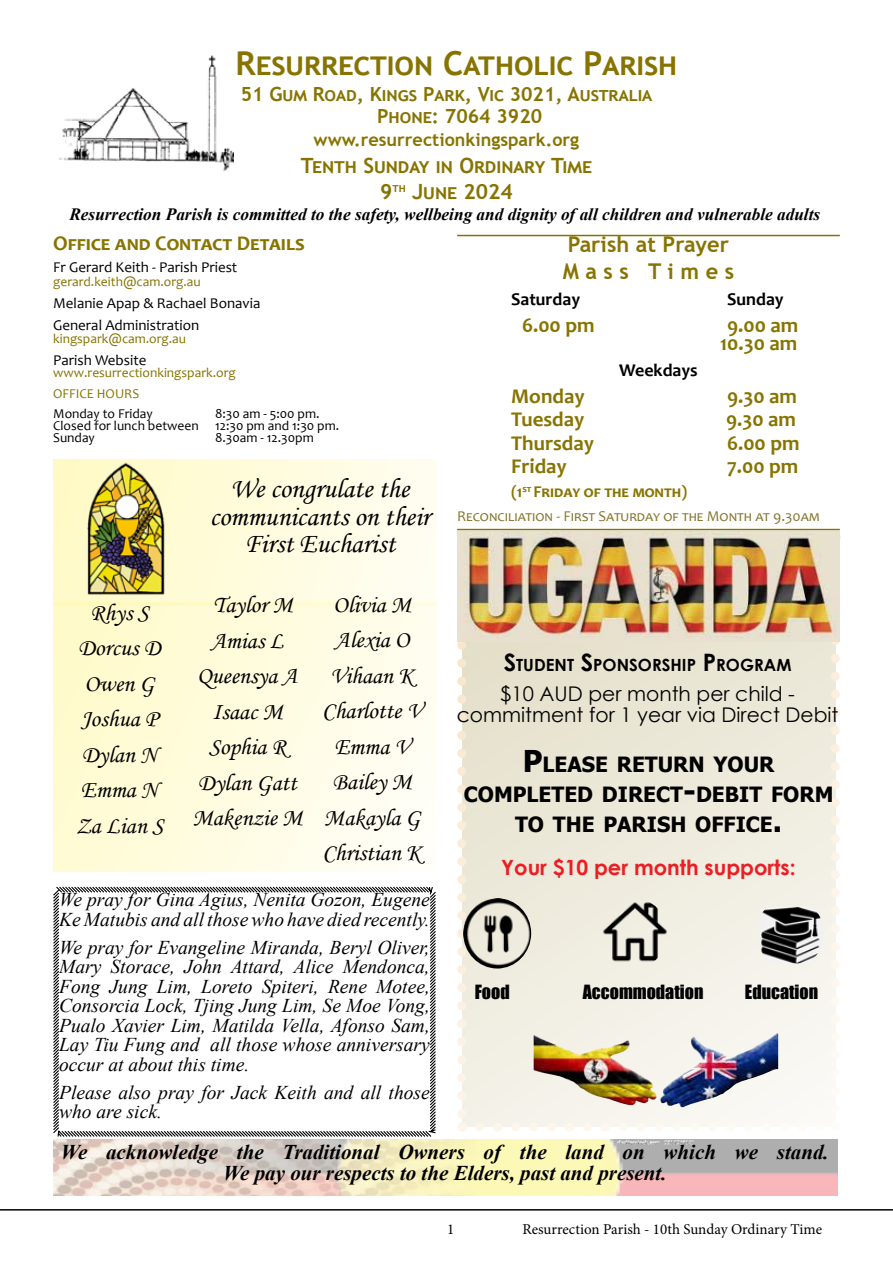
<style>
.page{position:relative;width:893px;height:1263px;background:#fff}
.page>*{position:absolute;margin:0;border:0;box-sizing:border-box;transform-origin:0 0}
.t1{font:700 33px "Trebuchet MS";color:#877400}
.t2{font:27.75px/27.8px "Monotype Corsiva";color:#000;text-align:center}
.t3{font:24px/35.5px "Monotype Corsiva";color:#000;text-align:center}
.t4{font:700 21.75px/26.5px "Trebuchet MS";color:#877400}
.t5{font:italic 700 21px/21px "Times New Roman";color:#000;text-align:center}
.t6{font:700 21px/18px "Candara";color:#877400;text-align:center}
.t7{font:700 21px/30px "Tahoma";color:#000;text-align:center}
.t8{font:700 21px/26.5px "Trebuchet MS";color:#877400;text-align:center}
.t9{font:700 21px "Century Gothic";color:#ed1d24}
.t10{font:20.25px/21px "Century Gothic";color:#000;text-align:center}
.t11{font:italic 19.5px/19.5px "Times New Roman";color:#000}
.t12{font:700 19.5px/22.4px "Trebuchet MS";color:#877400}
.t13{font:700 18px "Trebuchet MS";color:#877400}
.t14{font:18px "Impact";color:#000}
.t15{font:700 18px "Candara";color:#000}
.t16{font:italic 700 17.25px "Times New Roman";color:#000}
.t17{font:700 16.8px "Century Gothic";color:#000}
.t18{font:700 16.5px "Candara";letter-spacing:.025em;color:#877400}
.t19{font:15px/22px "Candara";color:#000}
.t20{font:15px "Candara";color:#86762e}
.t21{font:15px "Minion Pro";color:#000}
.t22{font:13.5px/12px "Candara";color:#000}
.t23{font:13.5px/20.5px "Candara";color:#877400}
.s1{color:#86752d}
.s2{font-size:24px}
.s3{font-size:30px}
</style>
<div class="page">
<hr style="left:0;top:1209px;width:893px;height:1px;background:#000">
<svg style="left:466px;top:641px;width:365px;height:486px;background:#eeebdd"></svg>
<svg style="left:480px;top:1122px;width:346px;height:9px"></svg>
<svg style="left:457px;top:641px;width:9px;height:490px"></svg>
<svg style="left:831px;top:641px;width:9px;height:435px"></svg>
<img style="left:53px;top:1140px;width:785px;height:55px">
<img style="left:59px;top:55px;width:175px;height:116px">
<hr style="left:457px;top:529px;width:383px;height:1px;background:#877400">
<hr style="left:457px;top:235px;width:383px;height:1px;background:#877400">
<svg style="left:53px;top:886px;width:383px;height:251px"></svg>
<div style="left:53px;top:602px;width:383px;height:269px;background:linear-gradient(to right,#fffacc,#fffef4)"></div>
<div style="left:53px;top:459px;width:383px;height:146px;background:linear-gradient(to right,#fff9b9,#fffef5)"></div>
<img style="left:76px;top:459px;width:98px;height:143px">
<img style="left:457px;top:531px;width:383px;height:110px">
<img style="left:463px;top:898px;width:68px;height:70px">
<img style="left:600px;top:898px;width:68px;height:70px">
<img style="left:760px;top:907px;width:64px;height:56px">
<img style="left:534px;top:1032px;width:244px;height:75px">
<h1 class="t1" style="left:236px;top:42px;width:443px">Resurrection Catholic Parish</h1>
<p class="t12" style="left:377px;top:83px;width:277px;text-indent:-136px">51 Gum Road, Kings Park, Vic 3021, Australia<br>Phone: 7064 3920</p>
<p class="t13" style="left:314px;top:128px;width:267px">www.resurrectionkingspark.org</p>
<p class="t8" style="left:301px;top:152px;width:293px">Tenth Sunday in Ordinary Time<br>9<sup>th</sup> June 2024</p>
<p class="t16" style="left:69px;top:202px;width:752px">Resurrection Parish is committed to the safety, wellbeing and dignity of all children and vulnerable adults</p>
<p class="t6" style="left:53px;top:234px;width:253px">Office and Contact Details</p>
<p class="t19" style="left:53px;top:256px;width:186px">Fr Gerard Keith - Parish Priest</p>
<p class="t23" style="left:53px;top:271px;width:149px">gerard.keith@cam.org.au</p>
<p class="t19" style="left:53px;top:291px;width:209px">Melanie Apap &amp; Rachael Bonavia<br>General Administration</p>
<p class="t23" style="left:53px;top:328px;width:134px">kingspark@cam.org.au</p>
<p class="t19" style="left:53px;top:349px;width:95px">Parish Website</p>
<p class="t23" style="left:53px;top:362px;width:184px">www.resurrectionkingspark.org<br>OFFICE HOURS</p>
<p class="t22" style="left:53px;top:407px;width:101px">Monday to Friday</p>
<p class="t4" style="left:563px;top:231px;width:173px">Parish at Prayer<br>M a s s T i m e s</p>
<p class="t15" style="left:511px;top:288px;width:70px">Saturday</p>
<p class="t15" style="left:727px;top:288px;width:58px">Sunday</p>
<p class="t6" style="left:522px;top:316px;width:74px">6.00 pm</p>
<p class="t6" style="left:720px;top:316px;width:80px">9.00 am<br>10.30 am</p>
<p class="t15" style="left:619px;top:359px;width:80px">Weekdays</p>
<p class="t6" style="left:511px;top:387px;width:75px">Monday</p>
<p class="t6" style="left:727px;top:387px;width:71px">9.30 am</p>
<p class="t6" style="left:511px;top:410px;width:75px">Tuesday</p>
<p class="t6" style="left:726px;top:410px;width:71px">9.30 am</p>
<p class="t6" style="left:511px;top:434px;width:84px">Thursday</p>
<p class="t6" style="left:727px;top:434px;width:74px">6.00 pm</p>
<p class="t6" style="left:511px;top:457px;width:57px">Friday</p>
<p class="t6" style="left:727px;top:457px;width:73px">7.00 pm</p>
<p class="t18" style="left:511px;top:481px;width:178px">(1<sup>st</sup> Friday of the month)</p>
<p class="t20" style="left:457px;top:506px;width:364px">Reconciliation - First Saturday of the Month at <span class="s1">9.30am</span></p>
<p class="t22" style="left:53px;top:407px;width:288px;text-indent:162px">8:30 am - 5:00 pm.<br>Closed for lunch between 12:30 pm and 1:30 pm.<br>Sunday</p>
<p class="t22" style="left:215px;top:431px;width:100px">8.30am - 12.30pm</p>
<h2 class="t2" style="left:210px;top:475px;width:222px">We congrulate the communicants on their<br>First Eucharist</h2>
<p class="t3" style="left:76px;top:594px;width:89px">Rhys S<br>Dorcus D<br>Owen G<br>Joshua P<br>Dylan N<br>Emma N<br>Za Lian S</p>
<p class="t3" style="left:192px;top:587px;width:111px">Taylor M<br>Amias L<br>Queensya A<br>Isaac M<br>Sophia R<br>Dylan Gatt<br>Makenzie M</p>
<p class="t3" style="left:322px;top:587px;width:101px">Olivia M<br>Alexia O<br>Vihaan K<br>Charlotte V<br>Emma V<br>Bailey M<br>Makayla G<br>Christian K</p>
<p class="t11" style="left:59px;top:889px;width:372px">We pray for Gina Agius, Nenita Gozon, Eugene<br>Ke Matubis and all those who have died recently.</p>
<p class="t11" style="left:59px;top:937px;width:372px;text-align:justify">We pray for Evangeline Miranda, Beryl Oliver, Mary Storace, John Attard, Alice Mendonca, Fong Jung Lim, Loreto Spiteri, Rene Motee, Consorcia Lock, Tjing Jung Lim, Se Moe Vong, Pualo Xavier Lim, Matilda Vella, Afonso Sam, Lay Tiu Fung and all those whose anniversary occur at about this time.</p>
<p class="t11" style="left:59px;top:1082px;width:372px">Please also pray for Jack Keith and all those who are sick.</p>
<p class="t17" style="left:504px;top:652px;width:289px"><span class="s2">S</span>TUDENT <span class="s2">S</span>PONSORSHIP <span class="s2">P</span> ROGRAM</p>
<p class="t10" style="left:457px;top:683px;width:383px">$10 AUD per month per child - commitment for 1 year via Direct Debit</p>
<p class="t7" style="left:464px;top:750px;width:371px"><span class="s3">P</span>LEASE RETURN YOUR<br>COMPLETED DIRECT<span class="s3">-</span>DEBIT FORM<br>TO THE PARISH OFFICE<span class="s3">.</span></p>
<p class="t9" style="left:501px;top:851px;width:296px">Your $10 per month supports:</p>
<p class="t14" style="left:475px;top:978px;width:36px">Food</p>
<p class="t14" style="left:583px;top:978px;width:122px">Accommodation</p>
<p class="t14" style="left:745px;top:978px;width:75px">Education</p>
<p class="t5" style="left:61px;top:1141px;width:769px">We acknowledge the Traditional Owners of the land on which we stand.<br>We pay our respects to the Elders, past and present.</p>
<p class="t21" style="left:447px;top:1219px;width:9px">1</p>
<p class="t21" style="left:522px;top:1219px;width:301px">Resurrection Parish - 10th Sunday Ordinary Time</p>
</div>
